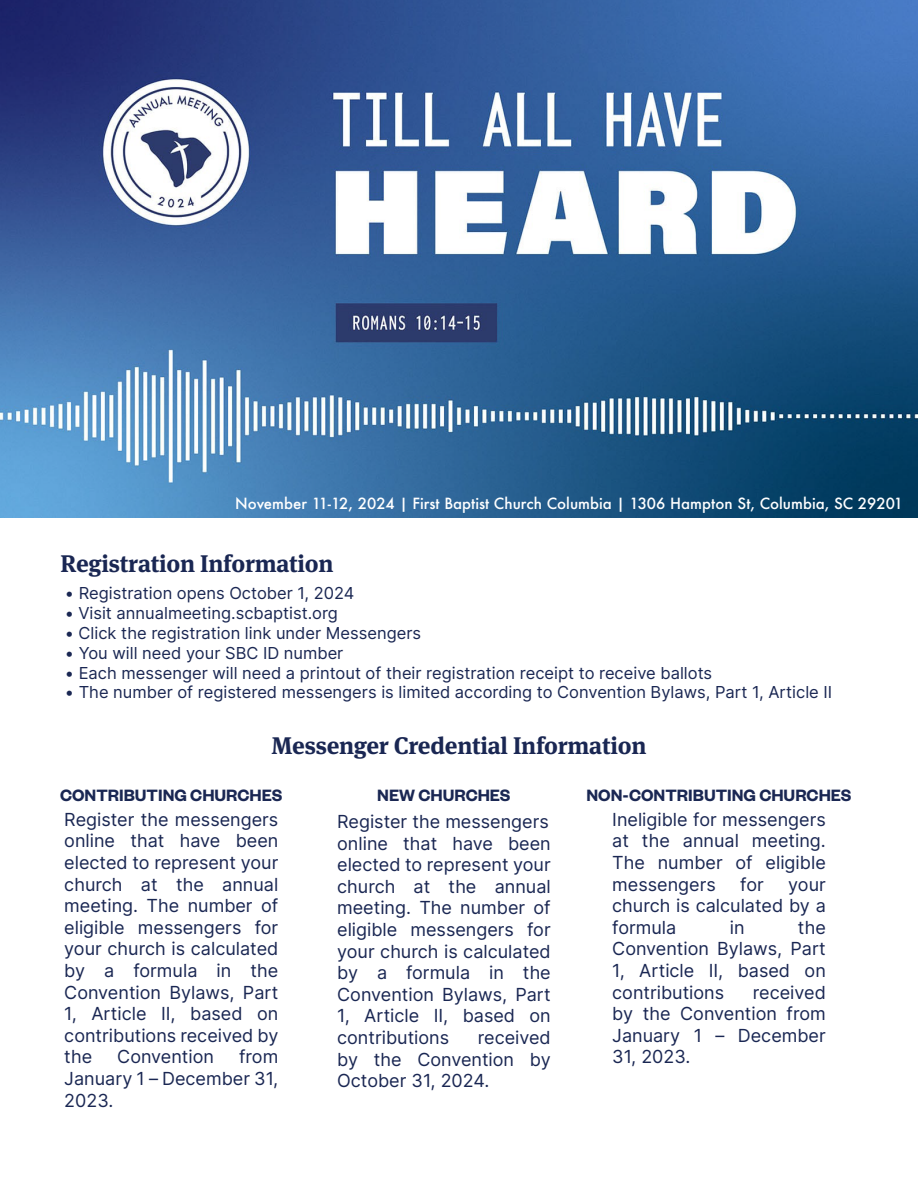
<style>
.page{position:relative;width:918px;height:1188px;background:#fff}
.page>*{position:absolute;margin:0;border:0;box-sizing:border-box;transform-origin:0 0}
.t1{font:700 24px "Meta Serif Pro";letter-spacing:-.01em;color:#1a2753}
.t2{font:18px/21.6px "Inter";color:#1a2753;text-align:justify}
.t3{font:600 18px "Founders Grotesk";color:#1a2753}
.t4{font:16.5px "Inter";color:#1a2753}
.t5{font:500 15px "Futura";color:#fff}
</style>
<div class="page">
<img style="left:0;top:0;width:918px;height:518px">
<p class="t5" style="left:235px;top:494px;width:669px">November 11-12, 2024 | First Baptist Church Columbia | 1306 Hampton St, Columbia, SC 29201</p>
<h1 class="t1" style="left:61px;top:544px;width:274px">Registration Information</h1>
<p class="t4" style="left:65px;top:581px;width:291px">• Registration opens October 1, 2024</p>
<p class="t4" style="left:65px;top:601px;width:275px">• Visit annualmeeting.scbaptist.org</p>
<p class="t4" style="left:65px;top:621px;width:358px">• Click the registration link under Messengers</p>
<p class="t4" style="left:65px;top:641px;width:280px">• You will need your SBC ID number</p>
<p class="t4" style="left:65px;top:661px;width:649px">• Each messenger will need a printout of their registration receipt to receive ballots</p>
<p class="t4" style="left:65px;top:680px;width:769px">• The number of registered messengers is limited according to Convention Bylaws, Part 1, Article II</p>
<h1 class="t1" style="left:272px;top:726px;width:376px">Messenger Credential Information</h1>
<p class="t3" style="left:60px;top:784px;width:224px">CONTRIBUTING CHURCHES</p>
<p class="t2" style="left:64px;top:808px;width:216px">Register the messengers online that have been elected to represent your church at the annual meeting. The number of eligible messengers for your church is calculated by a formula in the Convention Bylaws, Part 1, Article II, based on contributions received by the</p>
<p class="t3" style="left:377px;top:784px;width:135px">NEW CHURCHES</p>
<p class="t2" style="left:337px;top:810px;width:215px">Register the messengers online that have been elected to represent your church at the annual meeting. The number of eligible messengers for your church is calculated by a formula in the Convention Bylaws, Part 1, Article II, based on contributions</p>
<p class="t3" style="left:586px;top:784px;width:267px">NON-CONTRIBUTING CHURCHES</p>
<p class="t2" style="left:612px;top:808px;width:215px">Ineligible for messengers at the annual meeting.<br>The number of eligible messengers</p>
<p class="t2" style="left:740px;top:873px;width:25px">for</p>
<p class="t2" style="left:612px;top:873px;width:215px;text-indent:176px">your church is calculated by a formula</p>
<p class="t2" style="left:730px;top:916px;width:16px">in</p>
<p class="t2" style="left:612px;top:916px;width:215px;text-indent:186px">the Convention Bylaws, Part 1, Article II, based on contributions</p>
<p class="t2" style="left:612px;top:981px;width:215px;text-indent:141px">received by the Convention from January 1 – December 31, 2023.</p>
<p class="t2" style="left:337px;top:1026px;width:215px;text-indent:141px">received by the Convention by October 31, 2024.</p>
<p class="t2" style="left:64px;top:1046px;width:216px;text-indent:175px">from January 1 – December 31, 2023.</p>
<p class="t2" style="left:117px;top:1046px;width:98px">Convention</p>
</div>
